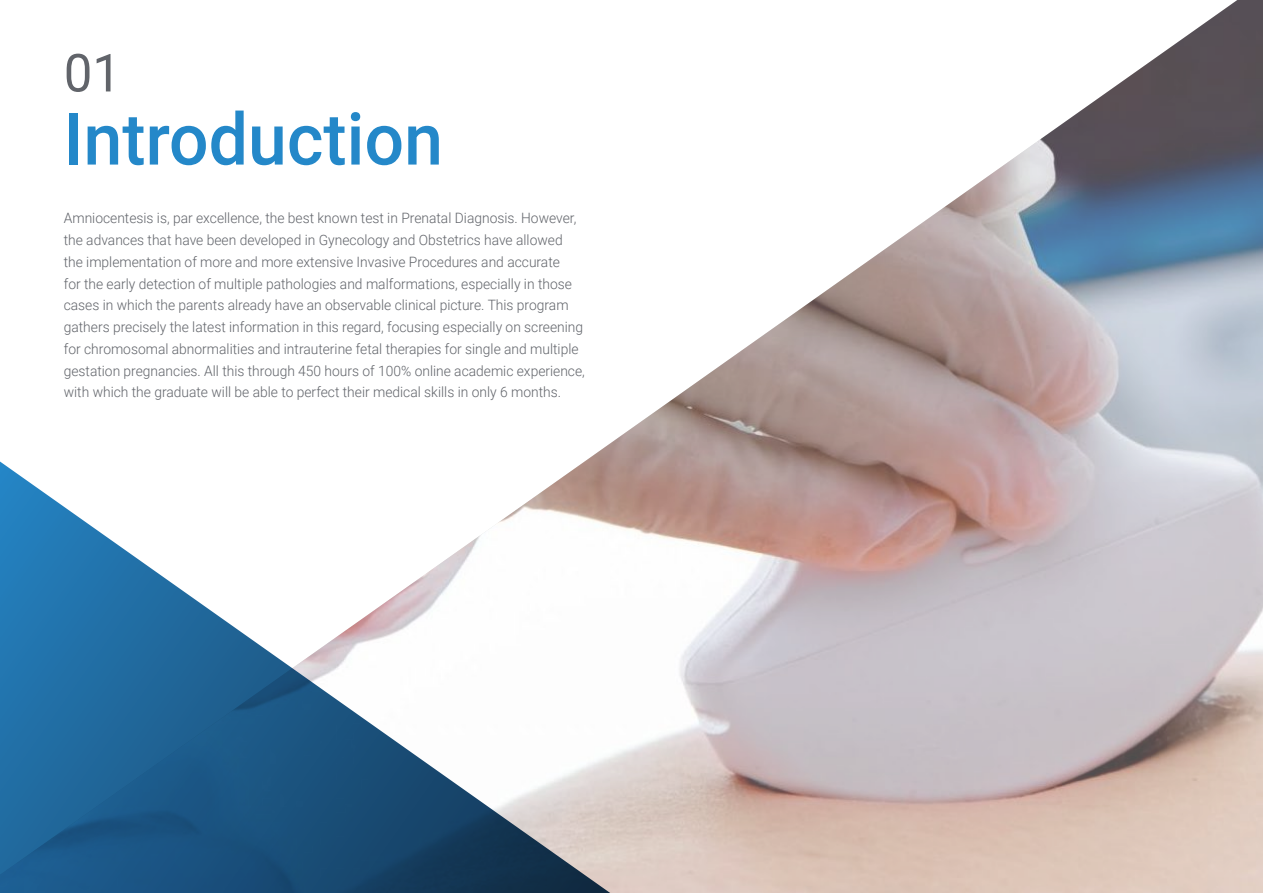
<style>
.page{position:relative;width:1263px;height:893px;background:#fff}
.page>*{position:absolute;margin:0;border:0;box-sizing:border-box;transform-origin:0 0}
.t1{font:500 72px "Roboto";color:#2488c9}
.t2{font:52.5px "Roboto";color:#61646a}
.t3{font:300 14.25px/21.8px "Roboto";color:#61646a}
</style>
<div class="page">
<img style="left:607px;top:0;width:656px;height:893px">
<svg style="left:0;top:446px;width:640px;height:447px"></svg>
<h2 class="t2" style="left:64px;top:36px;width:59px">01</h2>
<h1 class="t1" style="left:64px;top:89px;width:381px">Introduction</h1>
<p class="t3" style="left:64px;top:207px;width:523px">Amniocentesis is, par excellence, the best known test in Prenatal Diagnosis. However, the advances that have been developed in Gynecology and Obstetrics have allowed the implementation of more and more extensive Invasive Procedures and accurate<br>for the early detection of multiple pathologies and malformations, especially in those cases in which the parents already have an observable clinical picture. This program gathers precisely the latest information in this regard, focusing especially on screening for chromosomal abnormalities and intrauterine fetal therapies for single and multiple gestation pregnancies. All this through 450 hours of 100% online academic experience, with which the graduate will be able to perfect their medical skills in only 6 months.</p>
</div>
